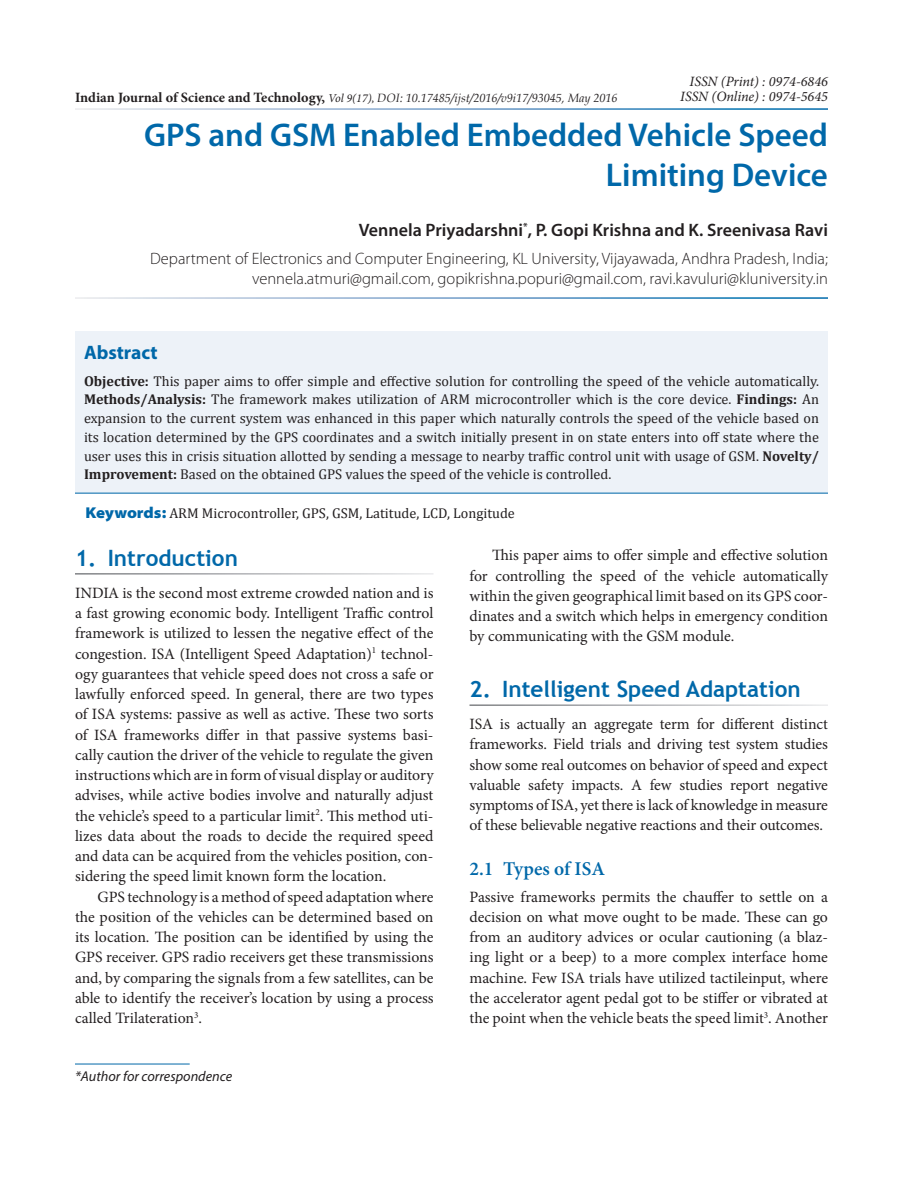
<style>
.page{position:relative;width:918px;height:1188px;background:#fff}
.page>*{position:absolute;margin:0;border:0;box-sizing:border-box;transform-origin:0 0}
.AT{font:600 33px/40.5px "Myriad Pro";color:#0068a9;text-align:right}
.t1{font:700 22.5px "Trebuchet MS";color:#0068a9}
.t2{font:600 19.5px "Minion Pro";color:#0068a9}
.Abs_Head{font:700 19.5px "Myriad Pro";color:#0068a9}
.Author{font:600 18px "Myriad Pro";color:#231f20}
.Affiliation{font:300 16.5px/19.5px "Myriad Pro";color:#231f20;text-align:right}
.Text{font:15.75px/20.2px "Minion Pro";letter-spacing:-.005em;color:#231f20;text-align:justify}
.Text_Ind{font:15.75px/20.2px "Minion Pro";color:#231f20;text-align:justify}
.Abs_Text1{font:14.25px/18.8px "Cambria";color:#231f20;text-align:justify}
.Keyword{font:14.25px "Cambria";color:#231f20}
.t3{font:italic 14.25px "Minion Pro";color:#231f20}
.Footnote1{font:italic 14.25px "Myriad Pro";color:#231f20}
.t4{font:italic 12px "Book Antiqua";color:#231f20}
.s1{font-family:"Minion Pro";font-weight:700;font-style:normal;font-size:14.25px}
.s2{font-family:"Minion Pro"}
.s3{font-weight:700}
.s4{font-family:"Myriad Pro";font-weight:900;font-stretch:semi-expanded;font-size:15.75px;color:#0068a9}
</style>
<div class="page">
<div style="left:75px;top:331px;width:753px;height:162px;background:#edf2f8"></div>
<hr style="left:75px;top:493px;width:753px;height:1px;background:#0068a9">
<hr style="left:75px;top:1064px;width:115px;height:1px;background:#0068a9">
<p class="t4" style="left:75px;top:89px;width:544px"><span class="s1">Indian Journal of Science and Technology,</span> <span class="s2">Vol 9(17),</span> DOI: 10.17485/ijst/2016/v9i17/93045, May 2016</p>
<p class="t3" style="left:690px;top:72px;width:140px">ISSN (Print) : 0974-6846</p>
<p class="t3" style="left:680px;top:87px;width:149px">ISSN (Online) : 0974-5645</p>
<p class="AT" style="left:144px;top:114px;width:685px">GPS and GSM Enabled Embedded Vehicle Speed<br>Limiting Device</p>
<p class="Author" style="left:359px;top:218px;width:471px">Vennela Priyadarshni<sup>*</sup>, P. Gopi Krishna and K. Sreenivasa Ravi</p>
<p class="Affiliation" style="left:150px;top:249px;width:679px">Department of Electronics and Computer Engineering, KL University, Vijayawada, Andhra Pradesh, India; vennela.atmuri@gmail.com, gopikrishna.popuri@gmail.com, ravi.kavuluri@kluniversity.in</p>
<p class="Abs_Head" style="left:84px;top:340px;width:75px">Abstract</p>
<p class="Abs_Text1" style="left:84px;top:371px;width:736px"><span class="s3">Objective:</span> This paper aims to offer simple and effective solution for controlling the speed of the vehicle automatically.<br><span class="s3">Methods/Analysis:</span> The framework makes utilization of ARM microcontroller which is the core device. <span class="s3">Findings:</span> An expansion to the current system was enhanced in this paper which naturally controls the speed of the vehicle based on its location determined by the GPS coordinates and a switch initially present in on state enters into off state where the user uses this in crisis situation allotted by sending a message to nearby traffic control unit with usage of GSM. <span class="s3">Novelty/ Improvement:</span> Based on the obtained GPS values the speed of the vehicle is controlled.</p>
<p class="Keyword" style="left:86px;top:505px;width:431px"><span class="s4">Keywords:</span> ARM Microcontroller, GPS, GSM, Latitude, LCD, Longitude</p>
<h1 class="t1" style="left:75px;top:544px;width:164px">1. Introduction</h1>
<p class="Text" style="left:75px;top:583px;width:360px">INDIA is the second most extreme crowded nation and is a fast growing economic body. Intelligent Traffic control framework is utilized to lessen the negative effect of the congestion. ISA (Intelligent Speed Adaptation)<sup>1</sup> technol&shy;ogy guarantees that vehicle speed does not cross a safe or lawfully enforced speed. In general, there are two types of ISA systems: passive as well as active. These two sorts of ISA frameworks differ in that passive systems basi&shy;cally caution the driver of the vehicle to regulate the given instructions which are in form of visual display or auditory advises, while active bodies involve and naturally adjust the vehicle’s speed to a particular limit<sup>2</sup>. This method uti&shy;lizes data about the roads to decide the required speed and data can be acquired from the vehicles position, con&shy;sidering the speed limit known form the location.</p>
<p class="Text_Ind" style="left:75px;top:887px;width:360px;text-indent:22px">GPS technology is a method of speed adaptation where the position of the vehicles can be determined based on its location. The position can be identified by using the GPS receiver. GPS radio receivers get these transmissions and, by comparing the signals from a few satellites, can be able to identify the receiver’s location by using a process called Trilateration<sup>3</sup>.</p>
<p class="Text_Ind" style="left:470px;top:545px;width:360px;text-indent:22px">This paper aims to offer simple and effective solution for controlling the speed of the vehicle automatically within the given geographical limit based on its GPS coor&shy;dinates and a switch which helps in emergency condition by communicating with the GSM module.</p>
<h1 class="t1" style="left:470px;top:675px;width:333px">2. Intelligent Speed Adaptation</h1>
<p class="Text" style="left:470px;top:714px;width:360px">ISA is actually an aggregate term for different distinct frameworks. Field trials and driving test system studies show some real outcomes on behavior of speed and expect valuable safety impacts. A few studies report negative symptoms of ISA, yet there is lack of knowledge in measure of these believable negative reactions and their outcomes.</p>
<h2 class="t2" style="left:470px;top:856px;width:137px">2.1 Types of ISA</h2>
<p class="Text" style="left:470px;top:887px;width:360px">Passive frameworks permits the chauffer to settle on a decision on what move ought to be made. These can go from an auditory advices or ocular cautioning (a blaz&shy;ing light or a beep) to a more complex interface home machine. Few ISA trials have utilized tactileinput, where the accelerator agent pedal got to be stiffer or vibrated at the point when the vehicle beats the speed limit<sup>3</sup>. Another</p>
<p class="Footnote1" style="left:75px;top:1067px;width:159px">*Author for correspondence</p>
</div>
